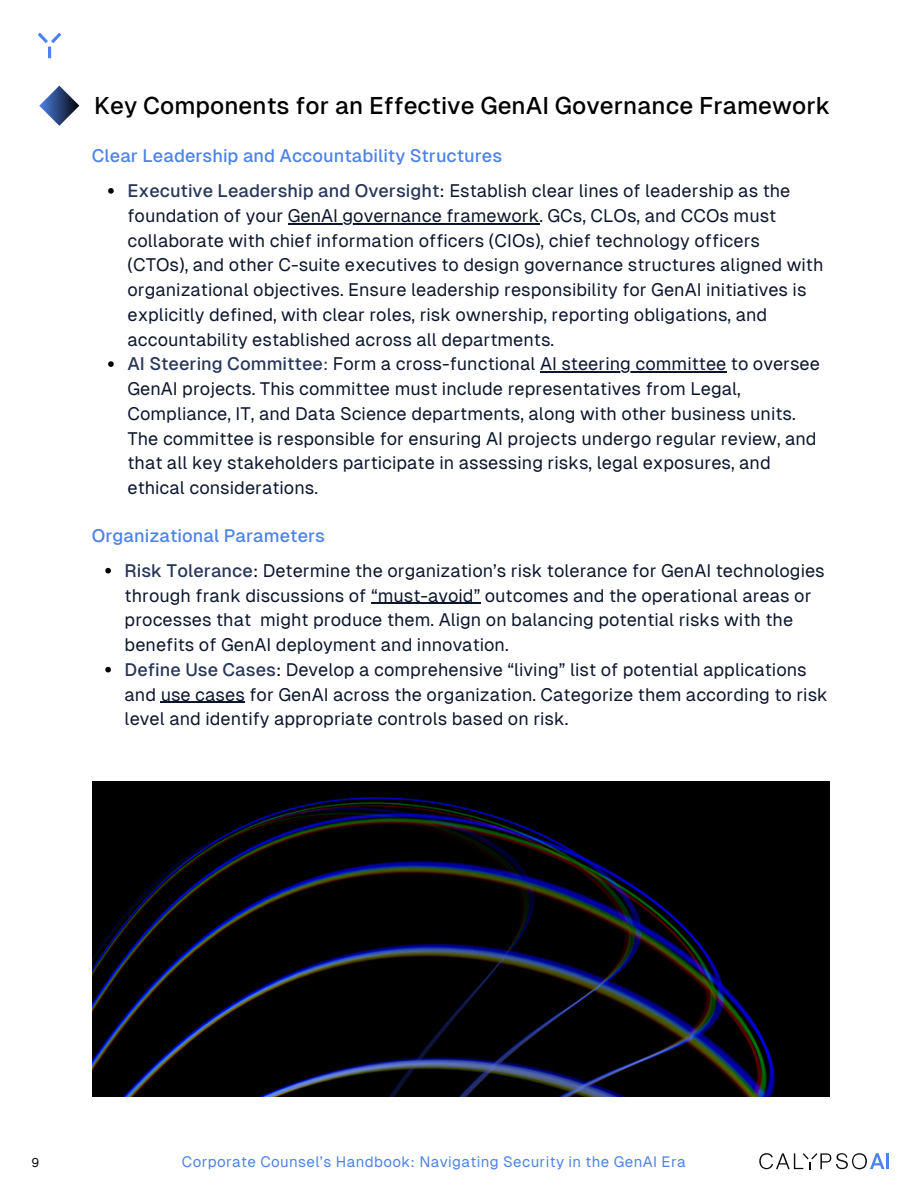
<style>
.page{position:relative;width:918px;height:1188px;background:#fff}
.page>*{position:absolute;margin:0;border:0;box-sizing:border-box;transform-origin:0 0}
.t1{font:500 24px "Geist";color:#000}
.t2{font:18px/24.8px "Geist";color:#0c152c}
.t3{font:500 18px "Geist";color:#4d82e8}
.t4{font:15px "Geist";letter-spacing:.025em;color:#4d82e8}
.t5{font:12.6px "Geist";color:#0a0b0d}
.s1{font-weight:500;color:#283659}
.s2{color:#000}
.s3{color:#283659}
</style>
<div class="page">
<svg style="left:38px;top:33px;width:23px;height:25px"></svg>
<svg style="left:39px;top:86px;width:40px;height:40px"></svg>
<img style="left:93px;top:782px;width:737px;height:315px">
<svg style="left:108px;top:188px;width:6px;height:6px"></svg>
<hr style="left:288px;top:223px;width:251px;height:1px;background:#0c152c">
<svg style="left:108px;top:361px;width:6px;height:6px"></svg>
<hr style="left:540px;top:371px;width:186px;height:2px;background:#0c152c">
<svg style="left:105px;top:568px;width:6px;height:5px"></svg>
<hr style="left:371px;top:603px;width:109px;height:1px;background:#0c152c">
<svg style="left:105px;top:667px;width:6px;height:5px"></svg>
<hr style="left:161px;top:702px;width:84px;height:1px;background:#0c152c">
<svg style="left:759px;top:1153px;width:126px;height:16px"></svg>
<hr style="left:886px;top:1153px;width:3px;height:16px;background:#4d82e8">
<p class="t1" style="left:94px;top:92px;width:738px">Key Components for an Effective GenAI Governance Framework</p>
<p class="t3" style="left:92px;top:146px;width:412px">Clear Leadership and Accountability Structures</p>
<h1 class="t2" style="left:127px;top:178px;width:665px"><span class="s1">Executive Leadership and Oversight</span><span class="s2">:</span> Establish clear lines of leadership as the foundation of your GenAI governance framework. GCs, CLOs, and CCOs must</h1>
<h2 class="t2" style="left:127px;top:228px;width:698px">collaborate with chief information officers (CIOs), chief technology officers (CTOs), and other C-suite executives to design governance structures aligned with organizational objectives. Ensure leadership responsibility for GenAI initiatives is explicitly defined, with clear roles, risk ownership, reporting obligations, and accountability established across all departments.<br><span class="s1">AI Steering Committee</span><span class="s3">:</span> Form a cross-functional AI steering committee to oversee</h2>
<p class="t2" style="left:127px;top:376px;width:691px">GenAI projects. This committee must include representatives from Legal, Compliance, IT, and Data Science departments, along with other business units.<br>The committee is responsible for ensuring AI projects undergo regular review, and that all key stakeholders participate in assessing risks, legal exposures, and ethical considerations.</p>
<p class="t3" style="left:92px;top:526px;width:235px">Organizational Parameters</p>
<p class="t2" style="left:125px;top:558px;width:702px"><span class="s1">Risk Tolerance</span><span class="s2">:</span> Determine the organization’s risk tolerance for GenAI technologies through frank discussions of “must-avoid” outcomes and the operational areas or processes that might produce them. Align on balancing potential risks with the benefits of GenAI deployment and innovation.</p>
<h2 class="t2" style="left:125px;top:657px;width:705px"><span class="s1">Define Use Cases</span><span class="s2">:</span> Develop a comprehensive “living” list of potential applications and use cases for GenAI across the organization. Categorize them according to risk level and identify appropriate controls based on risk.</h2>
<p class="t5" style="left:31px;top:1155px;width:9px">9</p>
<p class="t4" style="left:182px;top:1153px;width:505px">Corporate Counsel’s Handbook: Navigating Security in the GenAI Era</p>
</div>
